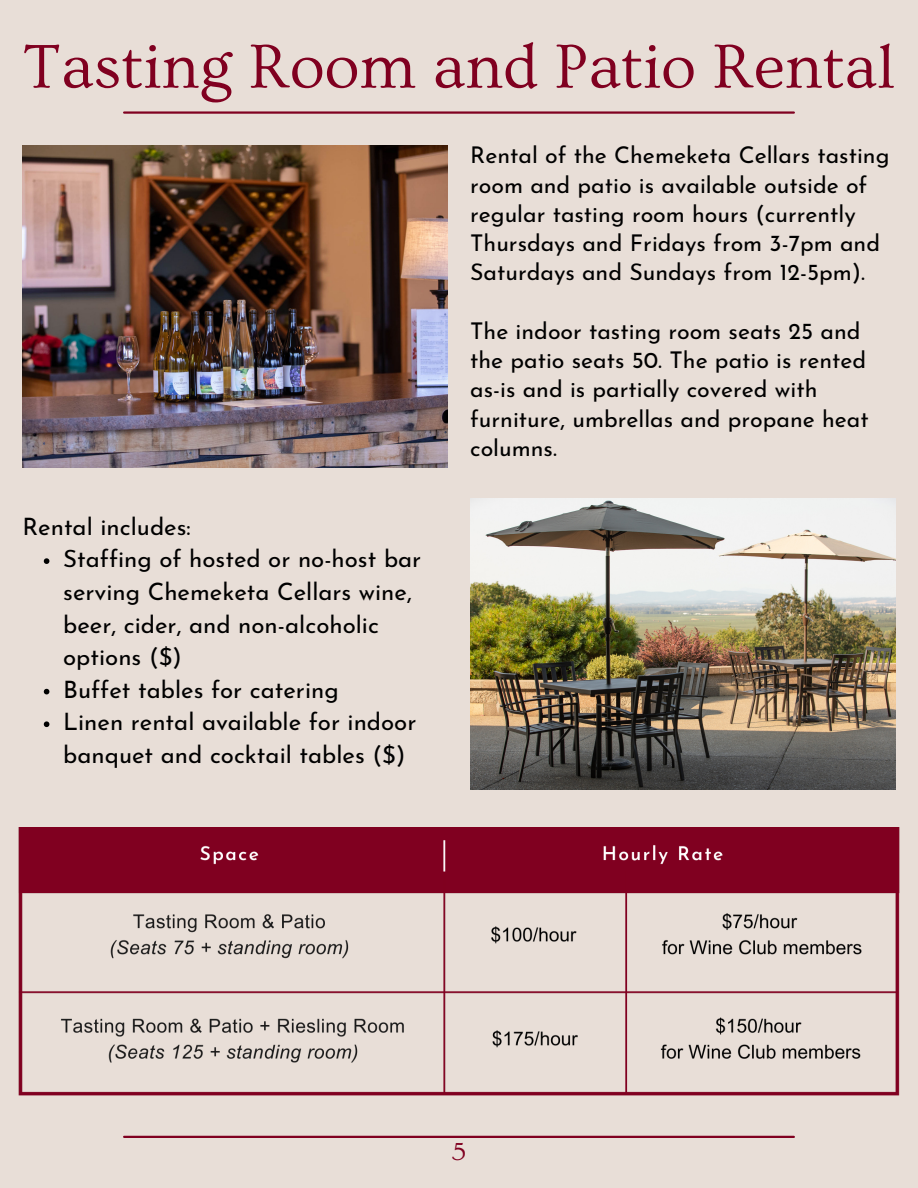
<style>
.page{position:relative;width:918px;height:1188px;background:#e8ded7}
.page>*{position:absolute;margin:0;border:0;box-sizing:border-box;transform-origin:0 0}
.t1{font:64.8px "Ovo";color:#800020}
.t2{font:25.8px "Ovo";color:#800020}
.t3{font:24px/32.7px "Josefin Sans";color:#000}
.t4{font:23.1px/29.2px "Josefin Sans";color:#000}
</style>
<div class="page">
<hr style="left:124px;top:1136px;width:670px;height:2px;background:#800020">
<hr style="left:124px;top:111px;width:670px;height:3px;background:#800020">
<img style="left:22px;top:145px;width:426px;height:322px">
<img style="left:470px;top:498px;width:425px;height:292px">
<img style="left:18px;top:827px;width:882px;height:269px">
<svg style="left:44px;top:558px;width:5px;height:6px"></svg>
<svg style="left:44px;top:689px;width:5px;height:5px"></svg>
<svg style="left:44px;top:721px;width:5px;height:6px"></svg>
<h1 class="t1" style="left:22px;top:31px;width:874px">Tasting Room and Patio Rental</h1>
<p class="t3" style="left:63px;top:512px;width:360px;text-indent:-41px">Rental includes:<br>Staffing of hosted or no-host bar serving Chemeketa Cellars wine, beer, cider, and non-alcoholic options ($)<br>Buffet tables for catering<br>Linen rental available for indoor banquet and cocktail tables ($)</p>
<p class="t4" style="left:470px;top:143px;width:421px">Rental of the Chemeketa Cellars tasting room and patio is available outside of regular tasting room hours (currently Thursdays and Fridays from 3-7pm and Saturdays and Sundays from 12-5pm).</p>
<p class="t4" style="left:470px;top:318px;width:400px">The indoor tasting room seats 25 and the patio seats 50. The patio is rented as-is and is partially covered with furniture, umbrellas and propane heat columns.</p>
<p class="t2" style="left:452px;top:1138px;width:16px">5</p>
</div>
